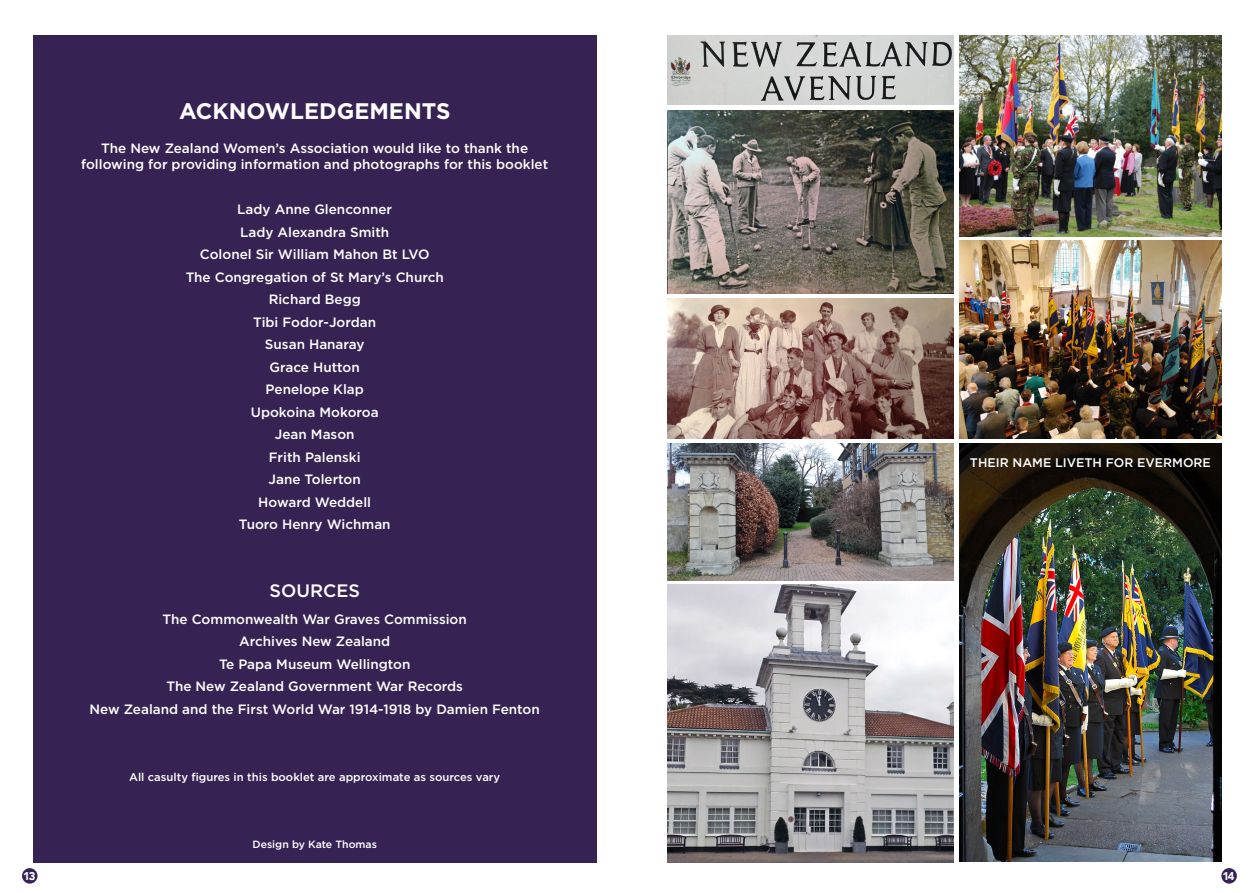
<style>
.page{position:relative;width:1259px;height:893px;background:#fff}
.page>*{position:absolute;margin:0;border:0;box-sizing:border-box;transform-origin:0 0}
.t1{font:700 22.5px "Gotham";color:#fff}
.t2{font:500 18px "Gotham";color:#fff}
.t3{font:500 13.5px/16.2px "Gotham";color:#fff;text-align:center}
.t4{font:500 12.45px "Gotham";color:#fff}
.t5{font:500 11.25px "Gotham";color:#fff}
.t6{font:900 11.25px "Avenir";color:#fff}
.t7{font:500 10.5px "Gotham";color:#fff}
</style>
<div class="page">
<div style="left:33px;top:35px;width:563px;height:827px;background:#362354"></div>
<img style="left:960px;top:35px;width:261px;height:202px">
<img style="left:960px;top:240px;width:261px;height:199px">
<img style="left:959px;top:443px;width:262px;height:419px">
<img style="left:668px;top:443px;width:285px;height:138px">
<img style="left:668px;top:35px;width:285px;height:69px">
<img style="left:668px;top:111px;width:285px;height:182px">
<img style="left:668px;top:585px;width:285px;height:277px">
<img style="left:668px;top:299px;width:285px;height:140px">
<div style="left:1221px;top:868px;width:16px;height:16px;background:#362354;border-radius:50%"></div>
<div style="left:22px;top:868px;width:16px;height:16px;background:#362354;border-radius:50%"></div>
<p class="t1" style="left:179px;top:96px;width:273px">ACKNOWLEDGEMENTS</p>
<p class="t3" style="left:81px;top:140px;width:469px">The New Zealand Women’s Association would like to thank the following for providing information and photographs for this booklet</p>
<p class="t3" style="left:237px;top:201px;width:156px">Lady Anne Glenconner</p>
<p class="t3" style="left:200px;top:221px;width:231px;line-height:22.5px">Lady Alexandra Smith<br>Colonel Sir William Mahon Bt LVO</p>
<p class="t3" style="left:186px;top:269px;width:260px">The Congregation of St Mary’s Church</p>
<p class="t3" style="left:269px;top:291px;width:94px">Richard Begg</p>
<p class="t3" style="left:253px;top:314px;width:124px">Tibi Fodor-Jordan</p>
<p class="t3" style="left:265px;top:336px;width:101px">Susan Hanaray</p>
<p class="t3" style="left:270px;top:359px;width:92px">Grace Hutton</p>
<p class="t3" style="left:266px;top:381px;width:100px">Penelope Klap</p>
<p class="t3" style="left:251px;top:404px;width:129px">Upokoina Mokoroa</p>
<p class="t3" style="left:275px;top:426px;width:81px">Jean Mason</p>
<p class="t3" style="left:269px;top:449px;width:93px">Frith Palenski</p>
<p class="t3" style="left:269px;top:471px;width:94px">Jane Tolerton</p>
<p class="t3" style="left:258px;top:494px;width:114px">Howard Weddell</p>
<p class="t3" style="left:239px;top:516px;width:153px">Tuoro Henry Wichman</p>
<p class="t2" style="left:269px;top:579px;width:92px">SOURCES</p>
<p class="t3" style="left:163px;top:611px;width:306px">The Commonwealth War Graves Commission</p>
<p class="t3" style="left:239px;top:633px;width:153px">Archives New Zealand</p>
<p class="t3" style="left:219px;top:656px;width:193px">Te Papa Museum Wellington</p>
<p class="t3" style="left:166px;top:678px;width:298px">The New Zealand Government War Records</p>
<p class="t3" style="left:90px;top:701px;width:452px">New Zealand and the First World War 1914-1918 by Damien Fenton</p>
<p class="t5" style="left:129px;top:770px;width:373px">All casulty figures in this booklet are approximate as sources vary</p>
<p class="t7" style="left:252px;top:838px;width:126px">Design by Kate Thomas</p>
<p class="t4" style="left:970px;top:455px;width:242px">THEIR NAME LIVETH FOR EVERMORE</p>
<p class="t6" style="left:23px;top:866px;width:14px">13</p>
<p class="t6" style="left:1222px;top:866px;width:14px">14</p>
</div>
